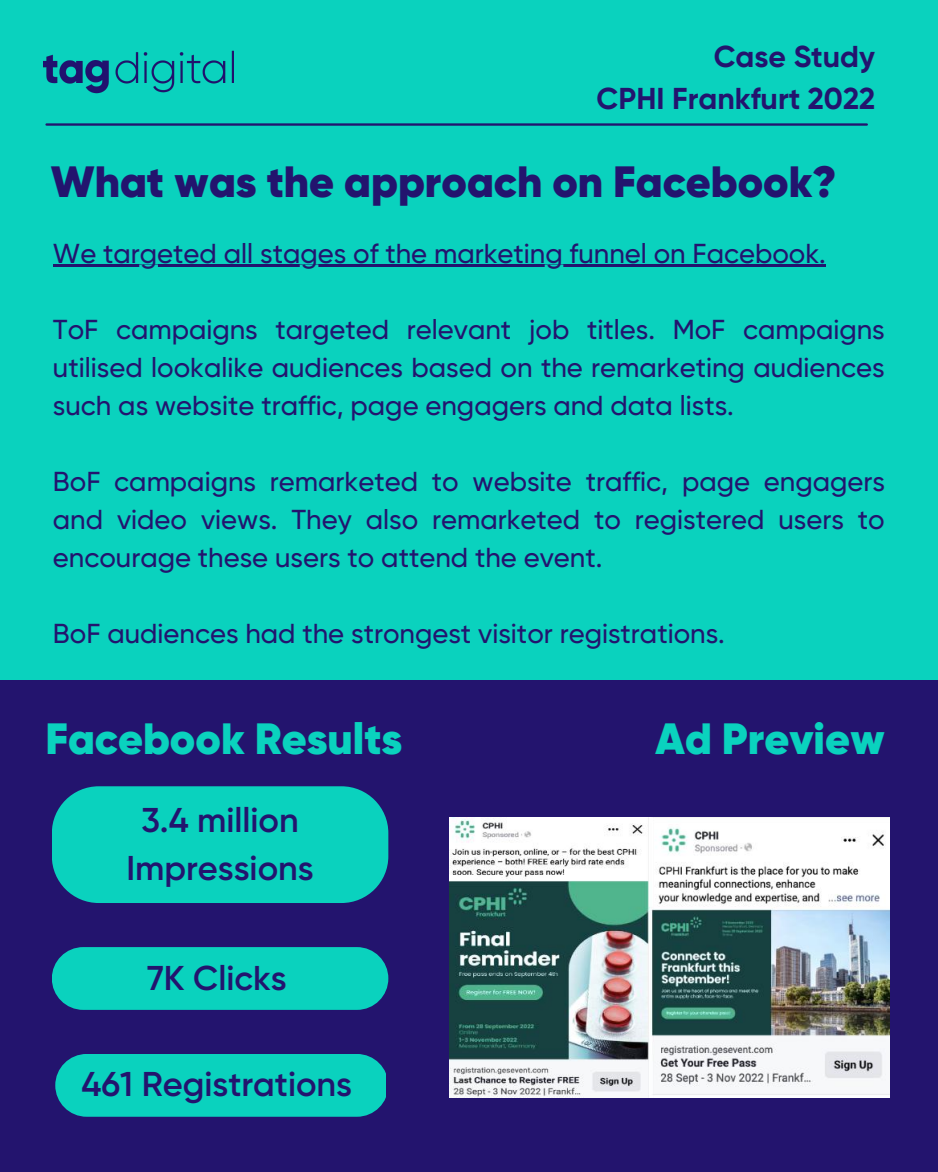
<style>
.page{position:relative;width:938px;height:1172px;background:#0ad2be}
.page>*{position:absolute;margin:0;border:0;box-sizing:border-box;transform-origin:0 0}
.t1{font:900 43.75px "Gilroy";color:#23146e}
.t2{font:900 43.75px "Gilroy";color:#0ad2be}
.t3{font:600 34.38px/47.8px "Gilroy";color:#23146e;text-align:center}
.t4{font:700 30.19px/42.2px "Gilroy";color:#23146e;text-align:right}
.t5{font:500 27.44px/38px "Gilroy";color:#23146e;text-align:justify}
</style>
<div class="page">
<hr style="left:47px;top:123px;width:819px;height:3px;background:#23146e">
<img style="left:43px;top:50px;width:191px;height:43px">
<hr style="left:53px;top:265px;width:772px;height:2px;background:#23146e">
<div style="left:0;top:680px;width:938px;height:492px;background:#23146e"></div>
<div style="left:52px;top:786px;width:336px;height:117px;background:#0ad2be;border-radius:47px"></div>
<div style="left:52px;top:947px;width:336px;height:62px;background:#0ad2be;border-radius:31px"></div>
<div style="left:55px;top:1054px;width:330px;height:62px;background:#0ad2be"></div>
<img style="left:449px;top:818px;width:440px;height:280px">
<p class="t4" style="left:596px;top:35px;width:280px">Case Study<br>CPHI Frankfurt 2022</p>
<h1 class="t1" style="left:51px;top:154px;width:787px">What was the approach on Facebook?</h1>
<p class="t5" style="left:53px;top:235px;width:774px">We targeted all stages of the marketing funnel on Facebook.</p>
<p class="t5" style="left:53px;top:311px;width:833px">ToF campaigns targeted relevant job titles. MoF campaigns utilised lookalike audiences based on the remarketing audiences such as website traffic, page engagers and data lists.</p>
<p class="t5" style="left:53px;top:463px;width:833px">BoF campaigns remarketed to website traffic, page engagers and video views. They also remarketed to registered users to encourage these users to attend the event.</p>
<p class="t5" style="left:53px;top:615px;width:673px">BoF audiences had the strongest visitor registrations.</p>
<h1 class="t2" style="left:45px;top:711px;width:358px">Facebook Results</h1>
<p class="t3" style="left:126px;top:797px;width:189px">3.4 million<br>Impressions</p>
<p class="t3" style="left:147px;top:954px;width:141px">7K Clicks</p>
<p class="t3" style="left:82px;top:1061px;width:272px">461 Registrations</p>
<h1 class="t2" style="left:655px;top:711px;width:231px">Ad Preview</h1>
</div>
